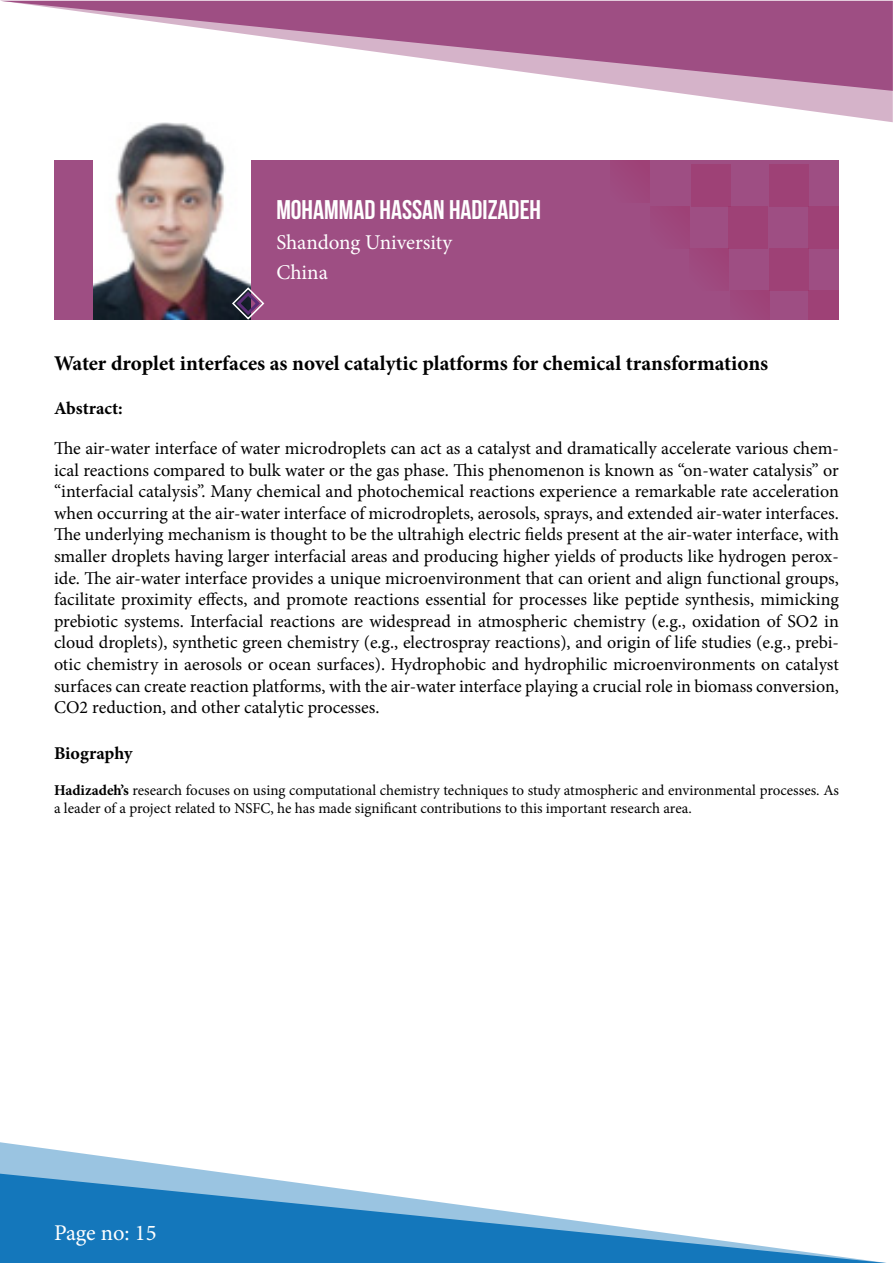
<style>
.page{position:relative;width:893px;height:1263px;background:#fff}
.page>*{position:absolute;margin:0;border:0;box-sizing:border-box;transform-origin:0 0}
.t1{font:27px "Bebas Neue";color:#fff}
.t2{font:22.5px "Minion Pro";letter-spacing:-.005em;color:#fff}
.t3{font:700 21px "Minion Pro";color:#000}
.t4{font:21px/30px "Minion Pro";letter-spacing:-.005em;color:#fff}
.t5{font:18px/21.6px "Minion Pro";color:#000;text-align:justify}
.t6{font:700 18px "Minion Pro";color:#000}
.t7{font:15px/18px "Minion Pro";letter-spacing:-.005em;color:#000}
.s1{font-weight:700}
</style>
<div class="page">
<svg style="left:2px;top:1px;width:891px;height:121px"></svg>
<svg style="left:0;top:1142px;width:886px;height:121px"></svg>
<div style="left:54px;top:160px;width:785px;height:159px;background:#9e4e83"></div>
<div style="left:650px;top:206px;width:39px;height:42px;background:#9e487d"></div>
<div style="left:689px;top:248px;width:39px;height:42px;background:#9e487d"></div>
<div style="left:728px;top:206px;width:39px;height:42px;background:#9e4176"></div>
<div style="left:769px;top:164px;width:39px;height:42px;background:#9e4176"></div>
<div style="left:730px;top:290px;width:39px;height:29px;background:#9e467b"></div>
<div style="left:769px;top:248px;width:39px;height:42px;background:#9e4176"></div>
<div style="left:610px;top:160px;width:39px;height:42px;background:#9e477c"></div>
<div style="left:691px;top:164px;width:39px;height:42px;background:#9e4176"></div>
<div style="left:808px;top:206px;width:31px;height:42px;background:#9e4176"></div>
<div style="left:808px;top:290px;width:31px;height:29px;background:#9e4176"></div>
<img style="left:94px;top:122px;width:157px;height:197px">
<svg style="left:231px;top:286px;width:34px;height:34px"></svg>
<p class="t1" style="left:276px;top:195px;width:266px">MOHAMMAD HASSAN HADIZADEH</p>
<p class="t4" style="left:276px;top:227px;width:177px">Shandong University<br>China</p>
<p class="t3" style="left:54px;top:348px;width:716px">Water droplet interfaces as novel catalytic platforms for chemical transformations</p>
<p class="t6" style="left:54px;top:396px;width:70px">Abstract:</p>
<p class="t5" style="left:54px;top:437px;width:786px">The air-water interface of water microdroplets can act as a catalyst and dramatically accelerate various chem&shy;ical reactions compared to bulk water or the gas phase. This phenomenon is known as “on-water catalysis” or “interfacial catalysis”. Many chemical and photochemical reactions experience a remarkable rate acceleration when occurring at the air-water interface of microdroplets, aerosols, sprays, and extended air-water interfaces.<br>The underlying mechanism is thought to be the ultrahigh electric fields present at the air-water interface, with smaller droplets having larger interfacial areas and producing higher yields of products like hydrogen perox&shy;ide. The air-water interface provides a unique microenvironment that can orient and align functional groups, facilitate proximity effects, and promote reactions essential for processes like peptide synthesis, mimicking prebiotic systems. Interfacial reactions are widespread in atmospheric chemistry (e.g., oxidation of SO2 in cloud droplets), synthetic green chemistry (e.g., electrospray reactions), and origin of life studies (e.g., prebi&shy;otic chemistry in aerosols or ocean surfaces). Hydrophobic and hydrophilic microenvironments on catalyst surfaces can create reaction platforms, with the air-water interface playing a crucial role in biomass conversion, CO2 reduction, and other catalytic processes.</p>
<p class="t6" style="left:54px;top:741px;width:80px">Biography</p>
<p class="t7" style="left:54px;top:782px;width:786px"><span class="s1">Hadizadeh’s</span> research focuses on using computational chemistry techniques to study atmospheric and environmental processes. As a leader of a project related to NSFC, he has made significant contributions to this important research area.</p>
<p class="t2" style="left:54px;top:1218px;width:104px">Page no: 15</p>
</div>
